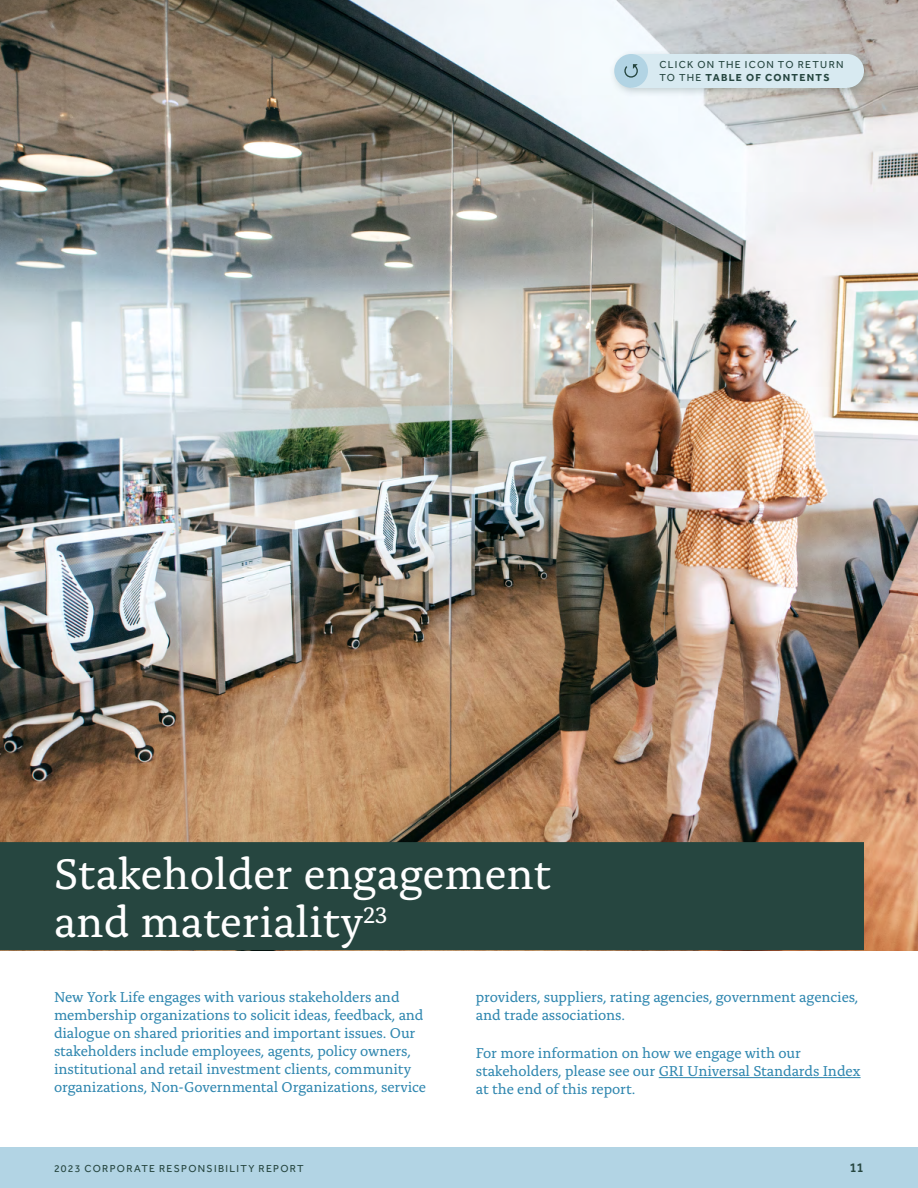
<style>
.page{position:relative;width:918px;height:1188px;background:#fff}
.page>*{position:absolute;margin:0;border:0;box-sizing:border-box;transform-origin:0 0}
.t1{font:45px/48px "Alda Pro";color:#fff}
.t2{font:15px/18px "Alda Pro";letter-spacing:-.01em;color:#2e86af}
.t3{font:500 13.5px "Effra";color:#264640}
.t4{font:10.5px/13.5px "Effra";letter-spacing:.125em;color:#264640}
.s1{font-weight:700}
</style>
<div class="page">
<img style="left:0;top:0;width:918px;height:950px">
<div style="left:0;top:1148px;width:918px;height:40px;background:#b2d4e4"></div>
<div style="left:608px;top:48px;width:265px;height:50px;background:#264640;opacity:.25"></div>
<div style="left:631px;top:54px;width:216px;height:34px;background:#d8eaf1"></div>
<div style="left:830px;top:54px;width:34px;height:34px;background:#d8eaf1;border-radius:50%"></div>
<div style="left:614px;top:54px;width:34px;height:34px;background:#b2d4e4;border-radius:50%"></div>
<svg style="left:624px;top:64px;width:14px;height:14px"></svg>
<div style="left:0;top:842px;width:864px;height:60px;background:#264640"></div>
<div style="left:0;top:890px;width:864px;height:60px;background:#264640"></div>
<hr style="left:659px;top:1077px;width:202px;height:1px;background:#2e86af">
<p class="t4" style="left:659px;top:57px;width:186px">CLICK ON THE ICON TO RETURN<br>TO THE <span class="s1">TABLE OF CONTENTS</span></p>
<h1 class="t1" style="left:54px;top:846px;width:499px">Stakeholder engagement and materiality<sup>23</sup></h1>
<p class="t2" style="left:54px;top:987px;width:374px">New York Life engages with various stakeholders and membership organizations to solicit ideas, feedback, and dialogue on shared priorities and important issues. Our stakeholders include employees, agents, policy owners, institutional and retail investment clients, community organizations, Non-Governmental Organizations, service</p>
<p class="t2" style="left:476px;top:987px;width:384px">providers, suppliers, rating agencies, government agencies, and trade associations.</p>
<p class="t2" style="left:476px;top:1043px;width:386px">For more information on how we engage with our stakeholders, please see our GRI Universal Standards Index at the end of this report.</p>
<p class="t4" style="left:54px;top:1161px;width:251px">2023 CORPORATE RESPONSIBILITY REPORT</p>
<p class="t3" style="left:849px;top:1159px;width:16px">11</p>
</div>
